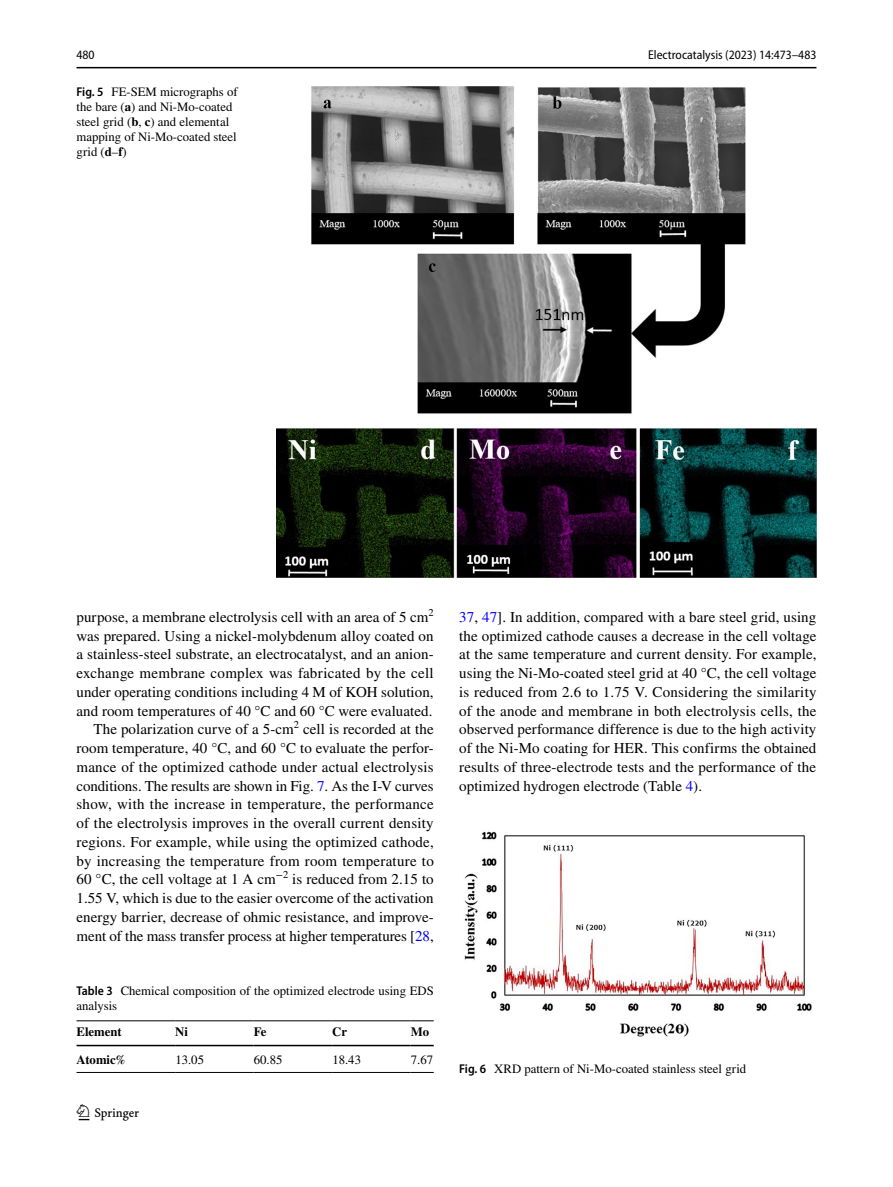
<style>
.page{position:relative;width:893px;height:1187px;background:#fff}
.page>*{position:absolute;margin:0;border:0;box-sizing:border-box;transform-origin:0 0}
.t1{font:22.5px "Springnew Regular 2";color:#000}
.t2{font:15px/18.8px "STIX";letter-spacing:.005em;color:#000;text-align:right}
.t3{font:12.75px/15px "STIX";color:#000}
.t4{font:semi-condensed 12.75px "Myriad Pro";color:#000}
.t5{font:700 12.75px "STIX";color:#000}
.s1{font-family:"Myriad Pro";font-weight:600;font-stretch:semi-condensed}
.s2{font-weight:700}
.s3{color:#00f}
</style>
<div class="page">
<hr style="left:77px;top:67px;width:739px;height:1px;background:#000">
<img style="left:276px;top:87px;width:540px;height:490px">
<hr style="left:77px;top:1020px;width:98px;height:1px;background:#000">
<hr style="left:77px;top:1044px;width:98px;height:2px;background:#000">
<hr style="left:175px;top:1020px;width:79px;height:1px;background:#000">
<hr style="left:175px;top:1044px;width:79px;height:2px;background:#000">
<hr style="left:254px;top:1020px;width:78px;height:1px;background:#000">
<hr style="left:254px;top:1044px;width:78px;height:2px;background:#000">
<hr style="left:332px;top:1020px;width:79px;height:1px;background:#000">
<hr style="left:332px;top:1044px;width:79px;height:2px;background:#000">
<svg style="left:411px;top:1020px;width:23px;height:1px"></svg>
<hr style="left:411px;top:1044px;width:23px;height:2px;background:#000">
<hr style="left:77px;top:1071px;width:98px;height:1px;background:#000">
<hr style="left:175px;top:1071px;width:79px;height:1px;background:#000">
<hr style="left:254px;top:1071px;width:78px;height:1px;background:#000">
<hr style="left:332px;top:1071px;width:79px;height:1px;background:#000">
<svg style="left:411px;top:1071px;width:22px;height:1px"></svg>
<img style="left:464px;top:831px;width:348px;height:206px">
<p class="t4" style="left:77px;top:48px;width:20px">480</p>
<p class="t4" style="left:648px;top:48px;width:170px">Electrocatalysis (2023) 14:473–483</p>
<p class="t3" style="left:77px;top:85px;width:163px"><span class="s1">Fig. 5</span> FE-SEM micrographs of the bare (<span class="s2">a</span>) and Ni-Mo-coated steel grid (<span class="s2">b</span>, <span class="s2">c</span>) and elemental mapping of Ni-Mo-coated steel grid (<span class="s2">d</span>–<span class="s2">f</span>)</p>
<p class="t2" style="left:77px;top:608px;width:359px">purpose, a membrane electrolysis cell with an area of 5 cm<sup>2 </sup>was prepared. Using a nickel-molybdenum alloy coated on a stainless-steel substrate, an electrocatalyst, and an anion&shy;exchange membrane complex was fabricated by the cell under operating conditions including 4 M of KOH solution, and room temperatures of 40 °C and 60 °C were evaluated.<br>The polarization curve of a 5-cm<sup>2</sup> cell is recorded at the room temperature, 40 °C, and 60 °C to evaluate the perfor&shy;mance of the optimized cathode under actual electrolysis conditions. The results are shown in Fig. <span class="s3">7</span>. As the I-V curves show, with the increase in temperature, the performance of the electrolysis improves in the overall current density regions. For example, while using the optimized cathode, by increasing the temperature from room temperature to 60 °C, the cell voltage at 1 A cm<sup>−2</sup> is reduced from 2.15 to 1.55 V, which is due to the easier overcome of the activation energy barrier, decrease of ohmic resistance, and improve&shy;ment of the mass transfer process at higher temperatures [<span class="s3">28</span>,</p>
<p class="t2" style="left:459px;top:608px;width:359px;text-align:justify"><span class="s3">37</span>, <span class="s3">47</span>]. In addition, compared with a bare steel grid, using the optimized cathode causes a decrease in the cell voltage at the same temperature and current density. For example, using the Ni-Mo-coated steel grid at 40 °C, the cell voltage is reduced from 2.6 to 1.75 V. Considering the similarity of the anode and membrane in both electrolysis cells, the observed performance difference is due to the high activity of the Ni-Mo coating for HER. This confirms the obtained results of three-electrode tests and the performance of the optimized hydrogen electrode (Table <span class="s3">4</span>).</p>
<p class="t3" style="left:77px;top:984px;width:359px"><span class="s1">Table 3</span> Chemical composition of the optimized electrode using EDS analysis</p>
<p class="t5" style="left:77px;top:1023px;width:47px">Element</p>
<p class="t5" style="left:175px;top:1023px;width:14px">Ni</p>
<p class="t5" style="left:254px;top:1023px;width:14px">Fe</p>
<p class="t5" style="left:332px;top:1023px;width:16px">Cr</p>
<p class="t5" style="left:411px;top:1023px;width:20px">Mo</p>
<p class="t5" style="left:77px;top:1051px;width:50px">Atomic%</p>
<p class="t3" style="left:175px;top:1052px;width:30px">13.05</p>
<p class="t3" style="left:254px;top:1052px;width:30px">60.85</p>
<p class="t3" style="left:332px;top:1052px;width:30px">18.43</p>
<p class="t3" style="left:411px;top:1052px;width:24px">7.67</p>
<h1 class="t1" style="left:79px;top:1104px;width:62px">1 3</h1>
<p class="t3" style="left:459px;top:1061px;width:289px"><span class="s1">Fig. 6</span> XRD pattern of Ni-Mo-coated stainless steel grid</p>
</div>
